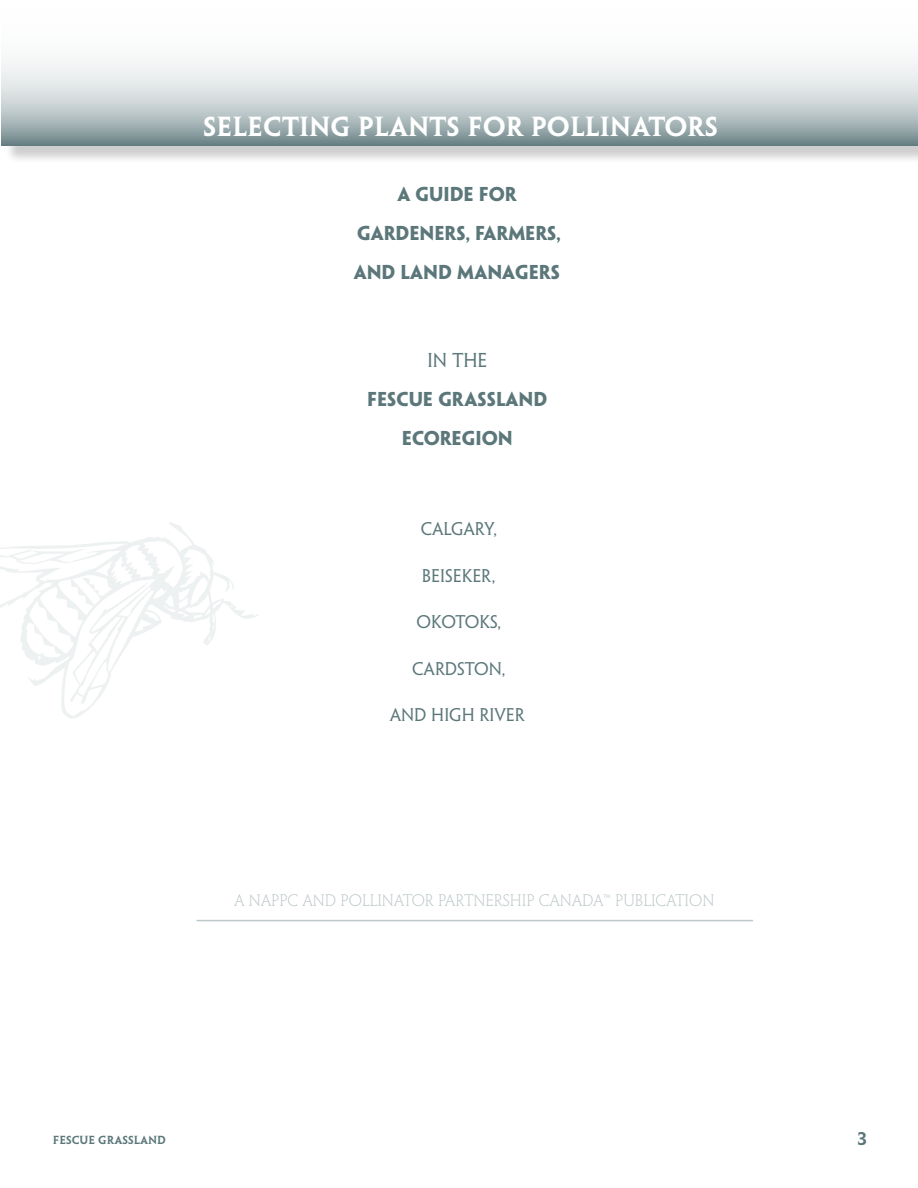
<style>
.page{position:relative;width:918px;height:1188px;background:#fff}
.page>*{position:absolute;margin:0;border:0;box-sizing:border-box;transform-origin:0 0}
.t1{font:24.75px "Penumbra MM 585 1000";color:#fff}
.t2{font:18px/39px "Penumbra MM 725 150";color:#5b777a;text-align:center}
.t3{font:18px "Penumbra MM 365 500";color:#5b777a}
.t4{font:16.5px "Penumbra MM 365 500";color:#5b777a}
.t5{font:16.5px "Penumbra MM 585 1000";color:#5b777a}
.t6{font:15px "Penumbra MM 220 1000";color:#bec8ca}
.t7{font:10.5px "Penumbra MM 585 1000";letter-spacing:-.005em;color:#5b777a}
</style>
<div class="page">
<svg style="left:0;top:522px;width:258px;height:197px"></svg>
<div style="left:4px;top:0;width:914px;height:164px;background:#000;opacity:.2"></div>
<svg style="left:2px;top:0;width:916px;height:146px"></svg>
<hr style="left:196px;top:920px;width:557px;height:1px;background:#bec8ca">
<h1 class="t1" style="left:203px;top:113px;width:517px">SELECTING PLANTS FOR POLLINATORS</h1>
<p class="t2" style="left:354px;top:174px;width:209px">A GUIDE FOR<br>GARDENERS, FARMERS,<br>AND LAND MANAGERS</p>
<p class="t3" style="left:427px;top:350px;width:61px">IN THE</p>
<p class="t2" style="left:367px;top:380px;width:182px">FESCUE GRASSLAND<br>ECOREGION</p>
<p class="t4" style="left:421px;top:519px;width:78px">CALGARY,</p>
<p class="t4" style="left:422px;top:566px;width:75px">BEISEKER,</p>
<p class="t4" style="left:416px;top:612px;width:86px">OKOTOKS,</p>
<p class="t4" style="left:412px;top:659px;width:95px">CARDSTON,</p>
<p class="t4" style="left:390px;top:705px;width:137px">AND HIGH RIVER</p>
<p class="t6" style="left:234px;top:892px;width:482px">A NAPPC AND POLLINATOR PARTNERSHIP CANADA™ PUBLICATION</p>
<p class="t7" style="left:53px;top:1134px;width:115px">FESCUE GRASSLAND</p>
<p class="t5" style="left:857px;top:1129px;width:11px">3</p>
</div>
